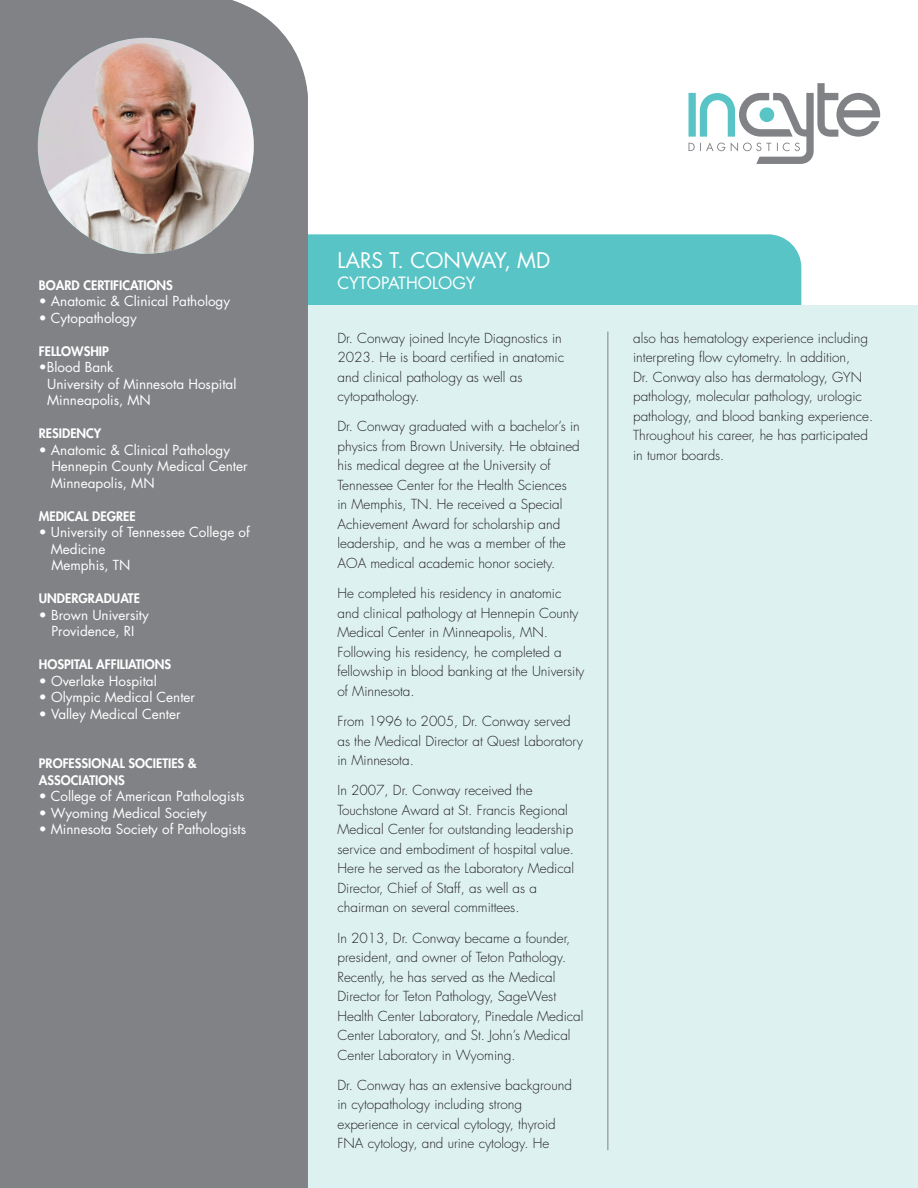
<style>
.page{position:relative;width:918px;height:1188px;background:#fff}
.page>*{position:absolute;margin:0;border:0;box-sizing:border-box;transform-origin:0 0}
.NAME_OF_DOCTOR{font:21px "Futura Std";color:#fff}
.DOCTOR_S_TITLE{font:16.5px "Futura Std";color:#fff}
.Body_text{font:300 13.5px/19.5px "Futura Std";color:#231f20}
.Gray_Box_bullets{font:13.5px/16.5px "Futura Std";color:#fff}
.Gray_Box_Subhead{font:800 12.75px/16.5px "Futura Std";color:#fff}
</style>
<div class="page">
<div style="left:308px;top:234px;width:493px;height:72px;background:#59c4c6"></div>
<div style="left:188px;top:306px;width:730px;height:882px;background:#ddf1f1"></div>
<div style="left:0;top:0;width:308px;height:1188px;background:#808285"></div>
<img style="left:38px;top:38px;width:216px;height:216px">
<svg style="left:688px;top:83px;width:192px;height:81px"></svg>
<hr style="left:608px;top:332px;width:1px;height:818px;background:#808285">
<p class="Gray_Box_Subhead" style="left:39px;top:277px;width:136px">BOARD CERTIFICATIONS</p>
<p class="Gray_Box_bullets" style="left:39px;top:293px;width:193px">• Anatomic &amp; Clinical Pathology</p>
<p class="Gray_Box_bullets" style="left:39px;top:310px;width:99px">• Cytopathology</p>
<p class="Gray_Box_Subhead" style="left:39px;top:343px;width:72px">FELLOWSHIP</p>
<p class="Gray_Box_bullets" style="left:39px;top:359px;width:76px">•Blood Bank</p>
<p class="Gray_Box_bullets" style="left:47px;top:376px;width:191px">University of Minnesota Hospital</p>
<p class="Gray_Box_bullets" style="left:47px;top:392px;width:105px">Minneapolis, MN</p>
<p class="Gray_Box_Subhead" style="left:39px;top:425px;width:64px">RESIDENCY</p>
<p class="Gray_Box_bullets" style="left:39px;top:442px;width:193px">• Anatomic &amp; Clinical Pathology</p>
<p class="Gray_Box_bullets" style="left:51px;top:458px;width:198px">Hennepin County Medical Center<br>Minneapolis, MN</p>
<p class="Gray_Box_Subhead" style="left:39px;top:508px;width:98px">MEDICAL DEGREE</p>
<p class="Gray_Box_bullets" style="left:51px;top:524px;width:201px;text-indent:-12px">• University of Tennessee College of<br>Medicine</p>
<p class="Gray_Box_bullets" style="left:51px;top:557px;width:81px">Memphis, TN</p>
<p class="Gray_Box_Subhead" style="left:39px;top:590px;width:103px">UNDERGRADUATE</p>
<p class="Gray_Box_bullets" style="left:39px;top:607px;width:112px">• Brown University</p>
<p class="Gray_Box_bullets" style="left:51px;top:623px;width:84px">Providence, RI</p>
<p class="Gray_Box_Subhead" style="left:39px;top:656px;width:134px">HOSPITAL AFFILIATIONS</p>
<p class="Gray_Box_bullets" style="left:39px;top:673px;width:119px">• Overlake Hospital</p>
<p class="Gray_Box_bullets" style="left:39px;top:689px;width:158px">• Olympic Medical Center</p>
<p class="Gray_Box_bullets" style="left:39px;top:706px;width:143px">• Valley Medical Center</p>
<p class="Gray_Box_Subhead" style="left:39px;top:755px;width:160px">PROFESSIONAL SOCIETIES &amp;<br>ASSOCIATIONS</p>
<p class="Gray_Box_bullets" style="left:39px;top:788px;width:207px">• College of American Pathologists</p>
<p class="Gray_Box_bullets" style="left:39px;top:805px;width:169px">• Wyoming Medical Society</p>
<p class="Gray_Box_bullets" style="left:39px;top:821px;width:209px">• Minnesota Society of Pathologists</p>
<p class="NAME_OF_DOCTOR" style="left:338px;top:247px;width:214px">LARS T. CONWAY, MD</p>
<p class="DOCTOR_S_TITLE" style="left:338px;top:272px;width:140px">CYTOPATHOLOGY</p>
<p class="Body_text" style="left:338px;top:328px;width:228px">Dr. Conway joined Incyte Diagnostics in<br>2023. He is board certified in anatomic and clinical pathology as well as cytopathology.</p>
<p class="Body_text" style="left:338px;top:417px;width:244px">Dr. Conway graduated with a bachelor’s in physics from Brown University. He obtained his medical degree at the University of Tennessee Center for the Health Sciences in Memphis, TN. He received a Special Achievement Award for scholarship and leadership, and he was a member of the AOA medical academic honor society.</p>
<p class="Body_text" style="left:338px;top:584px;width:248px">He completed his residency in anatomic and clinical pathology at Hennepin County Medical Center in Minneapolis, MN.<br>Following his residency, he completed a fellowship in blood banking at the University of Minnesota.</p>
<p class="Body_text" style="left:338px;top:712px;width:247px">From 1996 to 2005, Dr. Conway served as the Medical Director at Quest Laboratory in Minnesota.</p>
<p class="Body_text" style="left:338px;top:781px;width:238px">In 2007, Dr. Conway received the Touchstone Award at St. Francis Regional Medical Center for outstanding leadership service and embodiment of hospital value.<br>Here he served as the Laboratory Medical Director, Chief of Staff, as well as a chairman on several committees.</p>
<p class="Body_text" style="left:338px;top:928px;width:248px">In 2013, Dr. Conway became a founder, president, and owner of Teton Pathology.<br>Recently, he has served as the Medical Director for Teton Pathology, SageWest Health Center Laboratory, Pinedale Medical Center Laboratory, and St. John’s Medical Center Laboratory in Wyoming.</p>
<p class="Body_text" style="left:338px;top:1076px;width:236px">Dr. Conway has an extensive background in cytopathology including strong experience in cervical cytology, thyroid FNA cytology, and urine cytology. He</p>
<p class="Body_text" style="left:633px;top:328px;width:242px">also has hematology experience including interpreting flow cytometry. In addition,<br>Dr. Conway also has dermatology, GYN pathology, molecular pathology, urologic pathology, and blood banking experience.<br>Throughout his career, he has participated in tumor boards.</p>
</div>
